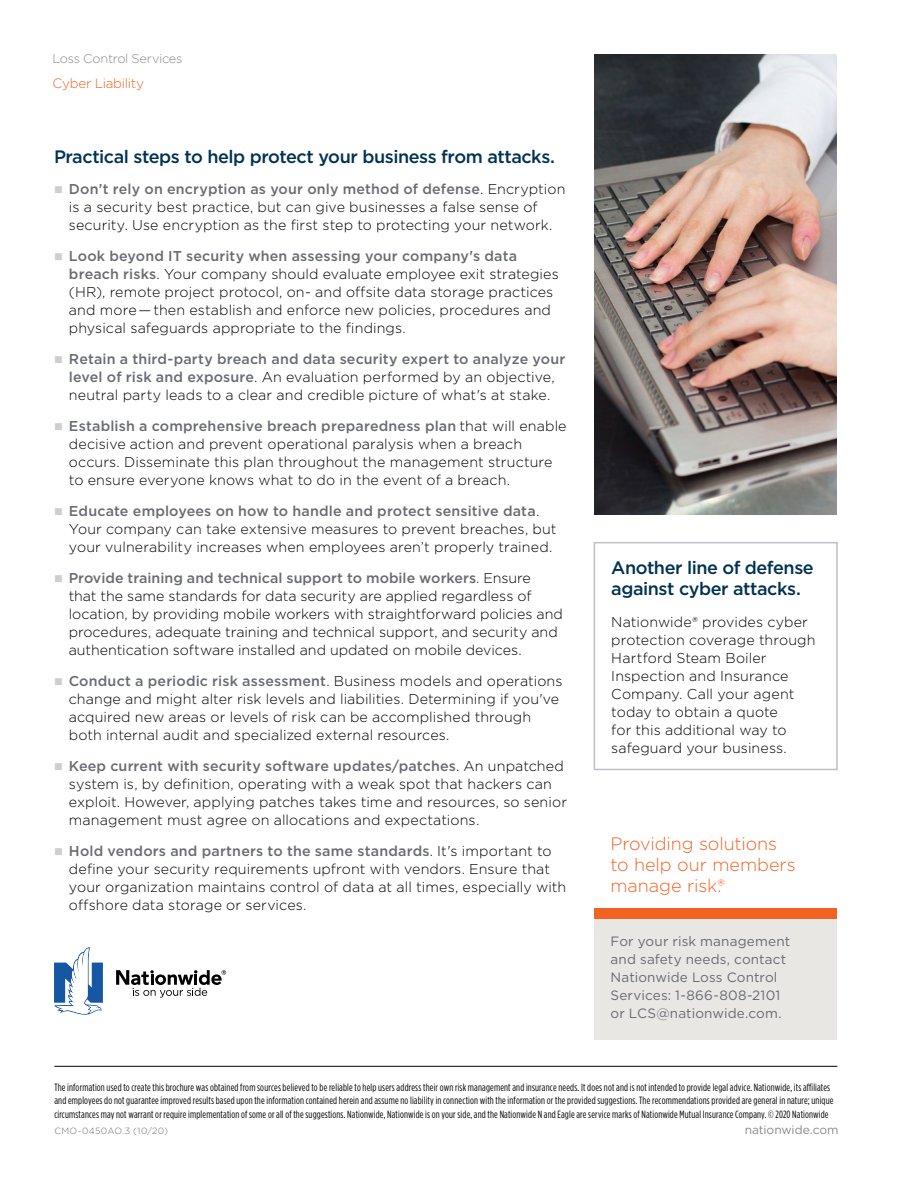
<style>
.page{position:relative;width:918px;height:1188px;background:#fff}
.page>*{position:absolute;margin:0;border:0;box-sizing:border-box;transform-origin:0 0}
.Subhead__Main{font:500 18px/21px "Gotham";letter-spacing:-.025em;color:#003252}
.t1{font:300 18px/21px "Gotham";letter-spacing:-.005em;color:#f26322}
.Body_Text_-_emphasis{font:300 14.25px/18px "Gotham";letter-spacing:.005em;color:#000}
.Body_Text{font:300 14.25px/18px "Gotham";letter-spacing:.01em;color:#000}
.t2{font:13.5px/18px "Gotham";letter-spacing:.01em;color:#696b73}
.t3{font:300 13.5px "Gotham";letter-spacing:-.025em;color:#f26322}
.t4{font:300 12.75px "Gotham";letter-spacing:-.02em;color:#878a8e}
.t5{font:12px "Gotham";letter-spacing:-.01em;color:#878a8e}
.t6{font:10.5px/13.5px "Gotham Condensed";letter-spacing:.015em;color:#000}
.t7{font:300 9px "Gotham";letter-spacing:.04em;color:#696b73}
.s1{color:#cccecf}
.s2{font-weight:500;color:#696b73}
</style>
<div class="page">
<svg style="left:54px;top:947px;width:49px;height:68px"></svg>
<svg style="left:116px;top:970px;width:110px;height:28px"></svg>
<div style="left:594px;top:919px;width:243px;height:121px;background:#e8e7e4"></div>
<hr style="left:54px;top:1066px;width:783px;height:1px;background:#000">
<div style="left:594px;top:908px;width:243px;height:11px;background:#f26322"></div>
<img style="left:594px;top:54px;width:243px;height:461px">
<div style="left:594px;top:542px;width:244px;height:228px;border:2px solid #bcc1c5"></div>
<p class="t4" style="left:53px;top:50px;width:131px">Loss Control Services</p>
<p class="t3" style="left:52px;top:75px;width:93px">Cyber Liability</p>
<p class="Subhead__Main" style="left:54px;top:146px;width:503px">Practical steps to help protect your business from attacks.</p>
<p class="Body_Text_-_emphasis" style="left:69px;top:180px;width:498px;text-indent:-15px"><span class="s1">■</span> <span class="s2">Don't rely on encryption as your only method of defense</span>. Encryption is a security best practice, but can give businesses a false sense of security. Use encryption as the first step to protecting your network.</p>
<p class="Body_Text_-_emphasis" style="left:69px;top:247px;width:491px;text-indent:-15px"><span class="s1">■</span> <span class="s2">Look beyond IT security when assessing your company's data breach risks</span>. Your company should evaluate employee exit strategies (HR), remote project protocol, on- and offsite data storage practices and more — then establish and enforce new policies, procedures and physical safeguards appropriate to the findings.</p>
<p class="Body_Text_-_emphasis" style="left:54px;top:350px;width:513px;text-align:center"><span class="s1">■</span> <span class="s2">Retain a third-party breach and data security expert to analyze your level of risk and exposure</span>. An evaluation performed by an objective, neutral party leads to a clear and credible picture of what's at stake.</p>
<p class="Body_Text_-_emphasis" style="left:69px;top:417px;width:499px;text-indent:-15px"><span class="s1">■</span> <span class="s2">Establish a comprehensive breach preparedness plan</span> that will enable decisive action and prevent operational paralysis when a breach occurs. Disseminate this plan throughout the management structure to ensure everyone knows what to do in the event of a breach.</p>
<p class="Body_Text_-_emphasis" style="left:69px;top:502px;width:489px;text-indent:-15px"><span class="s1">■</span> <span class="s2">Educate employees on how to handle and protect sensitive data</span>.<br>Your company can take extensive measures to prevent breaches, but your vulnerability increases when employees aren’t properly trained.</p>
<p class="Body_Text_-_emphasis" style="left:69px;top:569px;width:496px;text-indent:-15px"><span class="s1">■</span> <span class="s2">Provide training and technical support to mobile workers</span>. Ensure<br>that the same standards for data security are applied regardless of location, by providing mobile workers with straightforward policies and procedures, adequate training and technical support, and security and authentication software installed and updated on mobile devices.</p>
<p class="Body_Text_-_emphasis" style="left:69px;top:672px;width:495px;text-indent:-15px"><span class="s1">■</span> <span class="s2">Conduct a periodic risk assessment</span>. Business models and operations change and might alter risk levels and liabilities. Determining if you've acquired new areas or levels of risk can be accomplished through both internal audit and specialized external resources.</p>
<p class="Body_Text_-_emphasis" style="left:69px;top:757px;width:500px;text-indent:-15px"><span class="s1">■</span> <span class="s2">Keep current with security software updates/patches</span>. An unpatched system is, by definition, operating with a weak spot that hackers can exploit. However, applying patches takes time and resources, so senior management must agree on allocations and expectations.</p>
<p class="Body_Text_-_emphasis" style="left:69px;top:842px;width:499px;text-indent:-15px"><span class="s1">■</span> <span class="s2">Hold vendors and partners to the same standards</span>. It's important to define your security requirements upfront with vendors. Ensure that your organization maintains control of data at all times, especially with offshore data storage or services.</p>
<p class="Subhead__Main" style="left:611px;top:557px;width:204px">Another line of defense against cyber attacks.</p>
<p class="Body_Text" style="left:611px;top:612px;width:206px">Nationwide® provides cyber protection coverage through<br>Hartford Steam Boiler<br>Inspection and Insurance<br>Company. Call your agent today to obtain a quote<br>for this additional way to safeguard your business.</p>
<p class="t1" style="left:611px;top:833px;width:187px">Providing solutions to help our members manage risk.®</p>
<p class="t2" style="left:611px;top:932px;width:181px">For your risk management and safety needs, contact<br>Nationwide Loss Control<br>Services: 1-866-808-2101 or LCS@nationwide.com.</p>
<p class="t6" style="left:54px;top:1080px;width:781px">The information used to create this brochure was obtained from sources believed to be reliable to help users address their own risk management and insurance needs. It does not and is not intended to provide legal advice. Nationwide, its affiliates and employees do not guarantee improved results based upon the information contained herein and assume no liability in connection with the information or the provided suggestions. The recommendations provided are general in nature; unique circumstances may not warrant or require implementation of some or all of the suggestions. Nationwide, Nationwide is on your side, and the Nationwide N and Eagle are service marks of Nationwide Mutual Insurance Company. © 2020 Nationwide</p>
<p class="t7" style="left:54px;top:1125px;width:115px">CMO-0450AO.3 (10/20)</p>
<p class="t5" style="left:745px;top:1122px;width:95px">nationwide.com</p>
</div>
